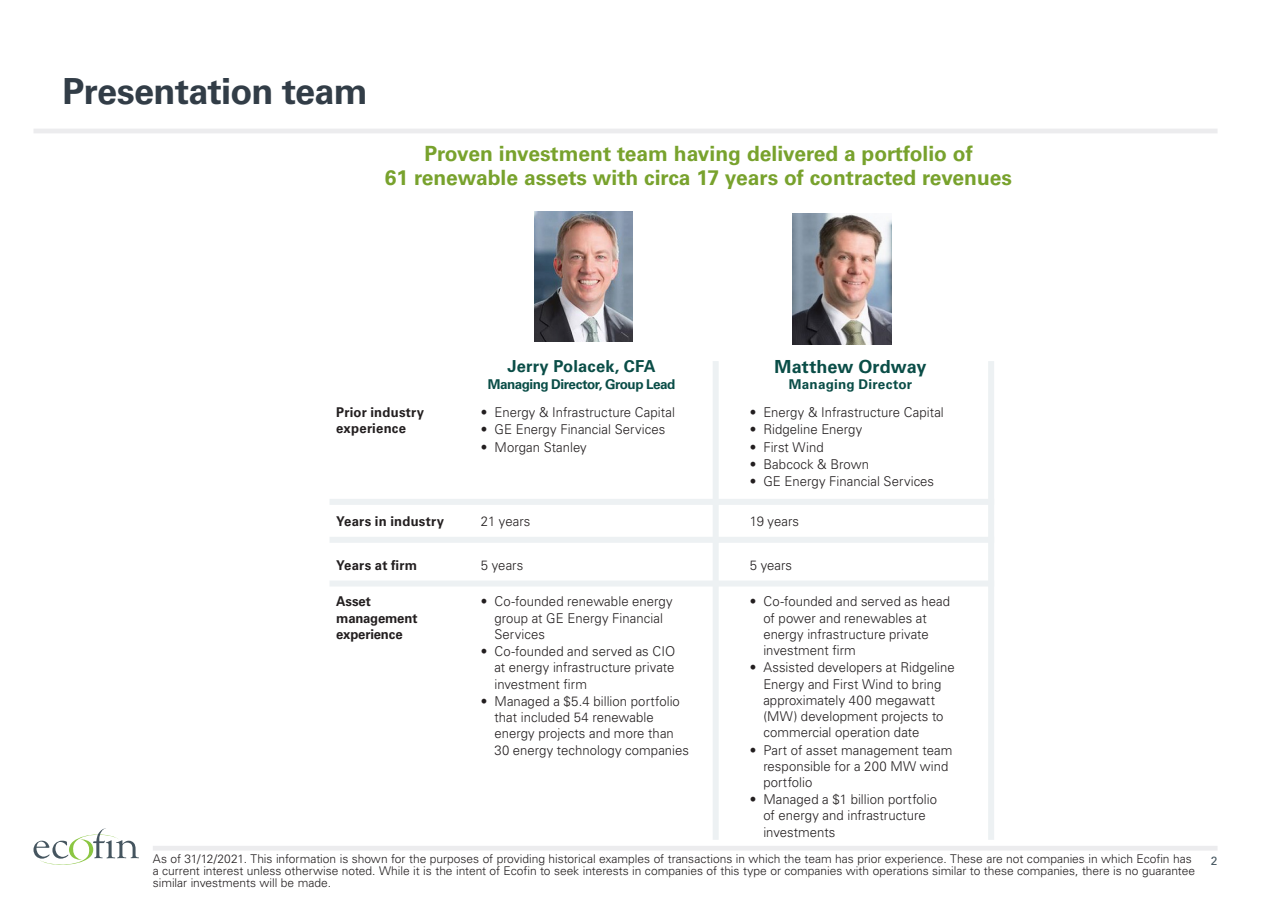
<style>
.page{position:relative;width:1264px;height:897px;background:#fff}
.page>*{position:absolute;margin:0;border:0;box-sizing:border-box;transform-origin:0 0}
.t1{font:700 36px "Univers LT Std";letter-spacing:-.02em;color:#323d47}
.t2{font:700 21px/24px "Univers LT Std";color:#78a22d;text-align:center}
.t3{font:700 18px "Univers LT Std";letter-spacing:.005em;color:#0a4d47}
.t4{font:700 16.5px "Univers LT Std";letter-spacing:.01em;color:#0a4d47}
.t5{font:300 13.5px/16.2px "Univers LT Std";letter-spacing:.005em;color:#231f20}
.t6{font:700 13.5px/16.2px "Univers LT Std";letter-spacing:.015em;color:#231f20}
.t7{font:700 13.5px "Univers LT Std";letter-spacing:-.03em;color:#0a4d47}
.t8{font:700 13.5px/16.2px "Univers LT Std";letter-spacing:-.01em;color:#231f20}
.t9{font:700 13.5px "Univers LT Std";letter-spacing:.015em;color:#0a4d47}
.t10{font:300 12px/12px "Univers LT Std";color:#231f20}
.t11{font:12px "Univers LT Std";color:#45555f}
</style>
<div class="page">
<hr style="left:33px;top:129px;width:1184px;height:4px;background:#ececee">
<div style="left:153px;top:845px;width:1064px;height:5px;background:#ececee"></div>
<svg style="left:33px;top:828px;width:106px;height:37px"></svg>
<div style="left:329px;top:499px;width:665px;height:6px;background:#edf1f3"></div>
<img style="left:534px;top:212px;width:99px;height:130px">
<img style="left:792px;top:213px;width:99px;height:132px">
<div style="left:712px;top:361px;width:6px;height:478px;background:#edf1f3"></div>
<div style="left:329px;top:536px;width:665px;height:6px;background:#edf1f3"></div>
<div style="left:329px;top:580px;width:665px;height:6px;background:#edf1f3"></div>
<div style="left:988px;top:361px;width:6px;height:478px;background:#edf1f3"></div>
<p class="t1" style="left:63px;top:70px;width:306px">Presentation team</p>
<p class="t2" style="left:385px;top:142px;width:628px">Proven investment team having delivered a portfolio of<br>61 renewable assets with circa 17 years of contracted revenues</p>
<p class="t4" style="left:507px;top:357px;width:150px">Jerry Polacek, CFA</p>
<p class="t7" style="left:488px;top:376px;width:189px">Managing Director, Group Lead</p>
<p class="t6" style="left:336px;top:404px;width:89px">Prior industry experience</p>
<p class="t5" style="left:481px;top:404px;width:195px">• Energy &amp; Infrastructure Capital</p>
<p class="t5" style="left:481px;top:421px;width:186px">• GE Energy Financial Services</p>
<p class="t5" style="left:481px;top:438px;width:107px">• Morgan Stanley</p>
<p class="t3" style="left:774px;top:356px;width:153px">Matthew Ordway</p>
<p class="t9" style="left:789px;top:376px;width:125px">Managing Director</p>
<p class="t5" style="left:750px;top:404px;width:195px">• Energy &amp; Infrastructure Capital</p>
<p class="t5" style="left:750px;top:421px;width:114px">• Ridgeline Energy</p>
<p class="t5" style="left:750px;top:438px;width:75px">• First Wind</p>
<p class="t5" style="left:750px;top:456px;width:121px">• Babcock &amp; Brown</p>
<p class="t5" style="left:750px;top:473px;width:186px">• GE Energy Financial Services</p>
<p class="t6" style="left:336px;top:513px;width:109px">Years in industry</p>
<p class="t5" style="left:481px;top:513px;width:51px">21 years</p>
<p class="t5" style="left:750px;top:513px;width:51px">19 years</p>
<p class="t6" style="left:336px;top:557px;width:82px">Years at firm</p>
<p class="t5" style="left:481px;top:557px;width:44px">5 years</p>
<p class="t5" style="left:750px;top:557px;width:44px">5 years</p>
<p class="t8" style="left:336px;top:593px;width:83px">Asset management experience</p>
<p class="t5" style="left:494px;top:593px;width:180px;text-indent:-14px">• Co-founded renewable energy group at GE Energy Financial<br>Services</p>
<p class="t5" style="left:494px;top:643px;width:182px;text-align:justify;text-indent:-14px">• Co-founded and served as CIO at energy infrastructure private investment firm</p>
<p class="t5" style="left:494px;top:693px;width:196px;text-indent:-14px">• Managed a $5.4 billion portfolio that included 54 renewable energy projects and more than<br>30 energy technology companies</p>
<p class="t5" style="left:763px;top:593px;width:188px;text-indent:-14px">• Co-founded and served as head of power and renewables at energy infrastructure private investment firm</p>
<p class="t5" style="left:763px;top:659px;width:193px;text-indent:-14px">• Assisted developers at Ridgeline<br>Energy and First Wind to bring approximately 400 megawatt (MW) development projects to commercial operation date</p>
<p class="t5" style="left:763px;top:741px;width:190px;text-indent:-14px">• Part of asset management team responsible for a 200 MW wind portfolio</p>
<p class="t5" style="left:763px;top:791px;width:175px;text-indent:-14px">• Managed a $1 billion portfolio of energy and infrastructure investments</p>
<p class="t10" style="left:153px;top:852px;width:1043px">As of 31/12/2021. This information is shown for the purposes of providing historical examples of transactions in which the team has prior experience. These are not companies in which Ecofin has a current interest unless otherwise noted. While it is the intent of Ecofin to seek interests in companies of this type or companies with operations similar to these companies, there is no guarantee similar investments will be made.</p>
<p class="t11" style="left:1211px;top:853px;width:8px">2</p>
</div>
